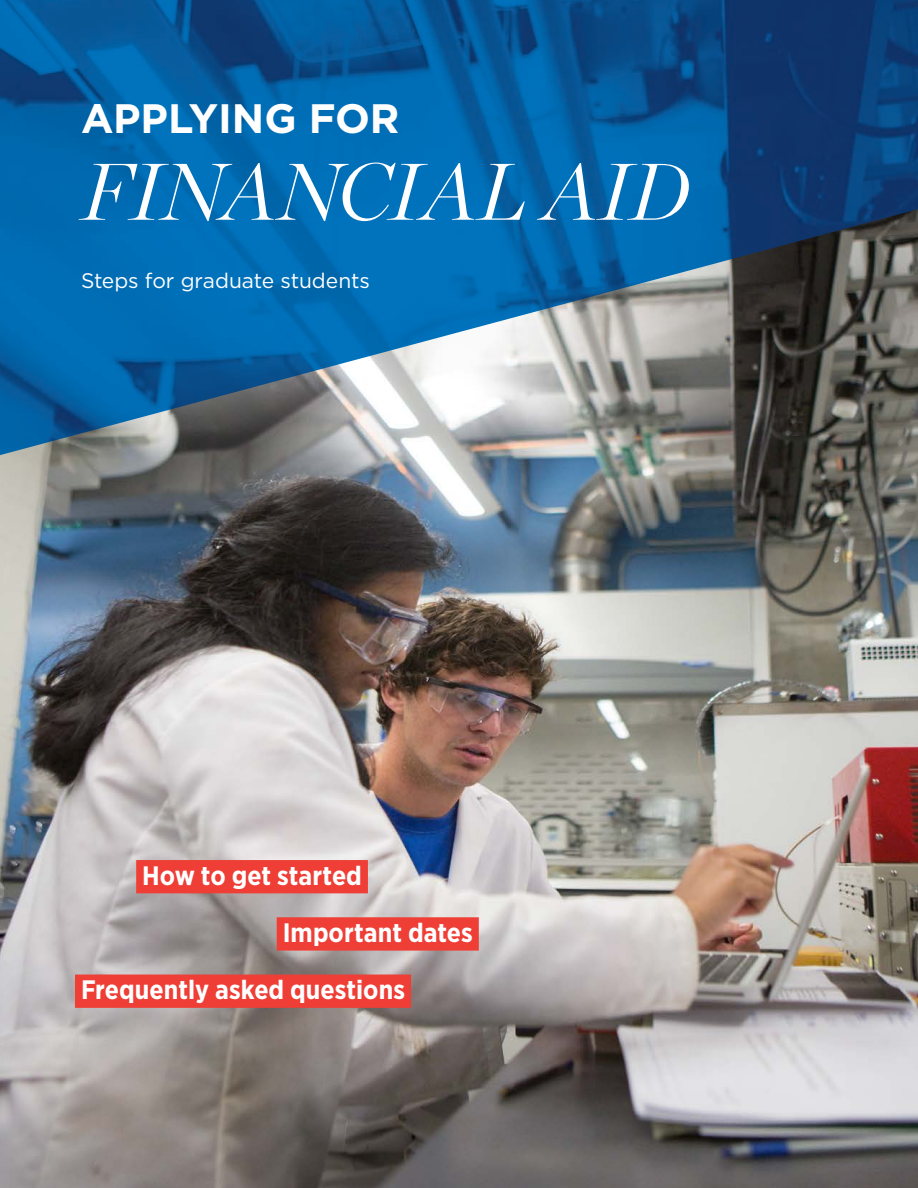
<style>
.page{position:relative;width:918px;height:1188px;background:#fff}
.page>*{position:absolute;margin:0;border:0;box-sizing:border-box;transform-origin:0 0}
.t1{font:italic 300 80.1px "Chronicle Display";letter-spacing:-.01em;color:#fff}
.t2{font:700 41.1px "Gotham";color:#fff}
.t3{font:700 26.7px "Gotham Narrow";color:#fff}
.t4{font:21px "Gotham";letter-spacing:-.005em;color:#fff}
</style>
<div class="page">
<img style="left:0;top:455px;width:918px;height:733px">
<img style="left:0;top:0;width:918px;height:455px">
<div style="left:136px;top:860px;width:232px;height:33px;background:#ee3e36"></div>
<div style="left:277px;top:917px;width:202px;height:34px;background:#ee3e36"></div>
<div style="left:75px;top:975px;width:336px;height:33px;background:#ee3e36"></div>
<p class="t2" style="left:81px;top:91px;width:320px">APPLYING FOR</p>
<p class="t1" style="left:81px;top:129px;width:610px">FINANCIAL AID</p>
<p class="t4" style="left:81px;top:267px;width:291px">Steps for graduate students</p>
<p class="t3" style="left:142px;top:858px;width:221px">How to get started</p>
<p class="t3" style="left:283px;top:915px;width:192px">Important dates</p>
<p class="t3" style="left:81px;top:972px;width:326px">Frequently asked questions</p>
</div>
